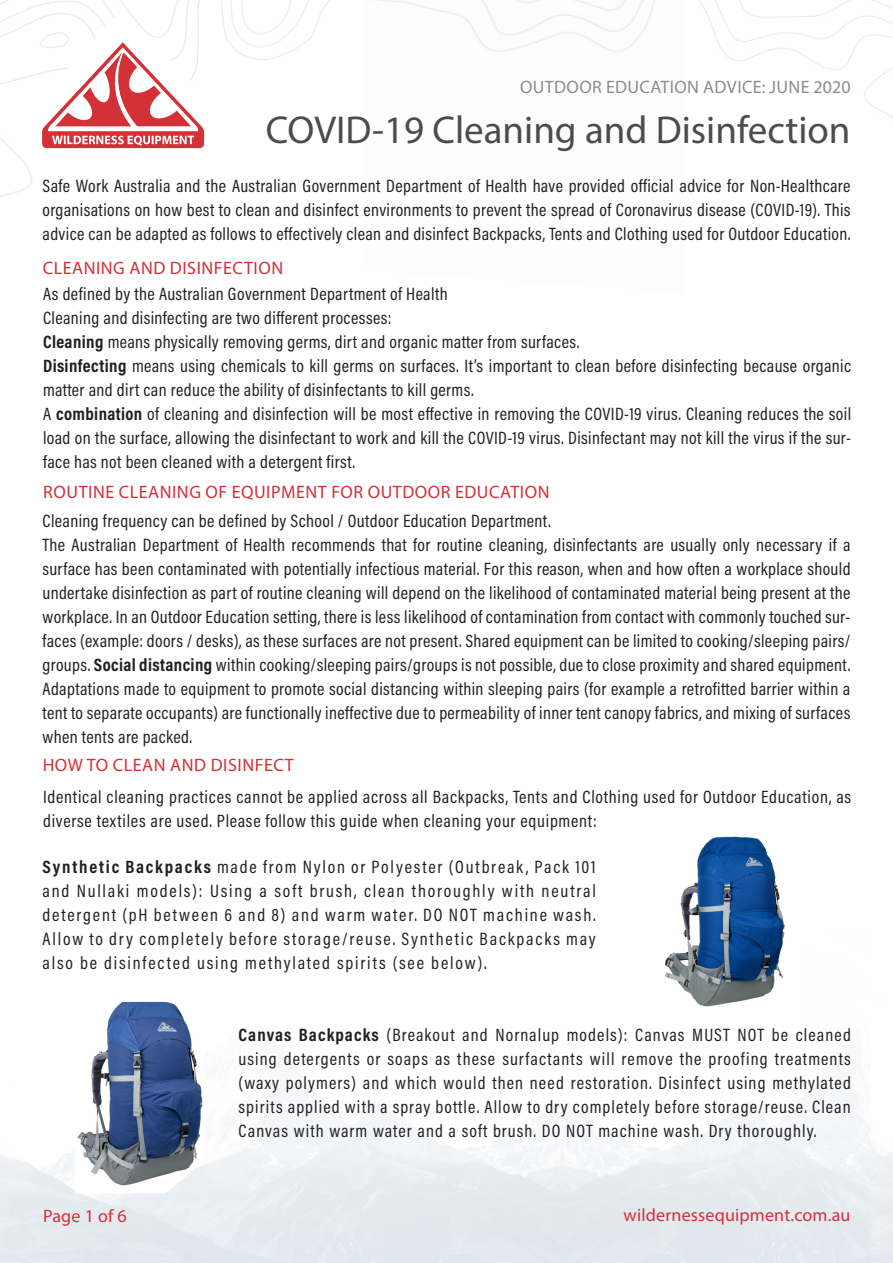
<style>
.page{position:relative;width:893px;height:1263px;background:#fff}
.page>*{position:absolute;margin:0;border:0;box-sizing:border-box;transform-origin:0 0}
.t1{font:39px "Myriad Pro";color:#4b4c4d}
.t2{font:18px/24px "Acumin Pro Cond";letter-spacing:.025em;color:#231f20;text-align:justify}
.t3{font:18px "Myriad Pro";letter-spacing:.03em;color:#d33037}
.t4{font:18px "Myriad Pro";letter-spacing:.02em;color:#8a8c8f}
.t5{font:18px "Myriad Pro";letter-spacing:.01em;color:#d33037}
.s1{font-weight:700}
</style>
<div class="page">
<svg style="left:0;top:0;width:249px;height:193px"></svg>
<svg style="left:42px;top:42px;width:162px;height:106px"></svg>
<img style="left:77px;top:1002px;width:128px;height:191px">
<img style="left:664px;top:836px;width:122px;height:171px">
<p class="t4" style="left:520px;top:76px;width:332px">OUTDOOR EDUCATION ADVICE: JUNE 2020</p>
<p class="t1" style="left:266px;top:106px;width:586px">COVID-19 Cleaning and Disinfection</p>
<p class="t2" style="left:43px;top:173px;width:809px">Safe Work Australia and the Australian Government Department of Health have provided official advice for Non-Healthcare organisations on how best to clean and disinfect environments to prevent the spread of Coronavirus disease (COVID-19). This advice can be adapted as follows to effectively clean and disinfect Backpacks, Tents and Clothing used for Outdoor Education.</p>
<p class="t3" style="left:43px;top:257px;width:242px">CLEANING AND DISINFECTION</p>
<p class="t2" style="left:43px;top:282px;width:406px">As defined by the Australian Government Department of Health</p>
<p class="t2" style="left:43px;top:306px;width:350px">Cleaning and disinfecting are two different processes:</p>
<p class="t2" style="left:43px;top:330px;width:538px"><span class="s1">Cleaning</span> means physically removing germs, dirt and organic matter from surfaces.</p>
<p class="t2" style="left:43px;top:354px;width:809px"><span class="s1">Disinfecting</span> means using chemicals to kill germs on surfaces. It’s important to clean before disinfecting because organic matter and dirt can reduce the ability of disinfectants to kill germs.</p>
<p class="t2" style="left:43px;top:402px;width:809px">A <span class="s1">combination</span> of cleaning and disinfection will be most effective in removing the COVID-19 virus. Cleaning reduces the soil load on the surface, allowing the disinfectant to work and kill the COVID-19 virus. Disinfectant may not kill the virus if the sur&shy;face has not been cleaned with a detergent first.</p>
<p class="t3" style="left:43px;top:481px;width:508px">ROUTINE CLEANING OF EQUIPMENT FOR OUTDOOR EDUCATION</p>
<p class="t2" style="left:43px;top:509px;width:510px">Cleaning frequency can be defined by School / Outdoor Education Department.</p>
<p class="t2" style="left:43px;top:533px;width:810px">The Australian Department of Health recommends that for routine cleaning, disinfectants are usually only necessary if a surface has been contaminated with potentially infectious material. For this reason, when and how often a workplace should undertake disinfection as part of routine cleaning will depend on the likelihood of contaminated material being present at the workplace. In an Outdoor Education setting, there is less likelihood of contamination from contact with commonly touched sur&shy;faces (example: doors / desks), as these surfaces are not present. Shared equipment can be limited to cooking/sleeping pairs/ groups. <span class="s1">Social distancing</span> within cooking/sleeping pairs/groups is not possible, due to close proximity and shared equipment.<br>Adaptations made to equipment to promote social distancing within sleeping pairs (for example a retrofitted barrier within a tent to separate occupants) are functionally ineffective due to permeability of inner tent canopy fabrics, and mixing of surfaces when tents are packed.</p>
<p class="t3" style="left:43px;top:754px;width:253px">HOW TO CLEAN AND DISINFECT</p>
<p class="t2" style="left:43px;top:784px;width:809px">Identical cleaning practices cannot be applied across all Backpacks, Tents and Clothing used for Outdoor Education, as diverse textiles are used. Please follow this guide when cleaning your equipment:</p>
<p class="t2" style="left:43px;top:855px;width:555px"><span class="s1">Synthetic Backpacks</span> made from Nylon or Polyester (Outbreak, Pack 101 and Nullaki models): Using a soft brush, clean thoroughly with neutral detergent (pH between 6 and 8) and warm water. DO NOT machine wash.<br>Allow to dry completely before storage/reuse. Synthetic Backpacks may also be disinfected using methylated spirits (see below).</p>
<p class="t2" style="left:239px;top:1023px;width:614px"><span class="s1">Canvas Backpacks</span> (Breakout and Nornalup models): Canvas MUST NOT be cleaned using detergents or soaps as these surfactants will remove the proofing treatments (waxy polymers) and which would then need restoration. Disinfect using methylated spirits applied with a spray bottle. Allow to dry completely before storage/reuse. Clean Canvas with warm water and a soft brush. DO NOT machine wash. Dry thoroughly.</p>
<p class="t3" style="left:43px;top:1204px;width:85px">Page 1 of 6</p>
<p class="t5" style="left:624px;top:1204px;width:228px">wildernessequipment.com.au</p>
</div>
